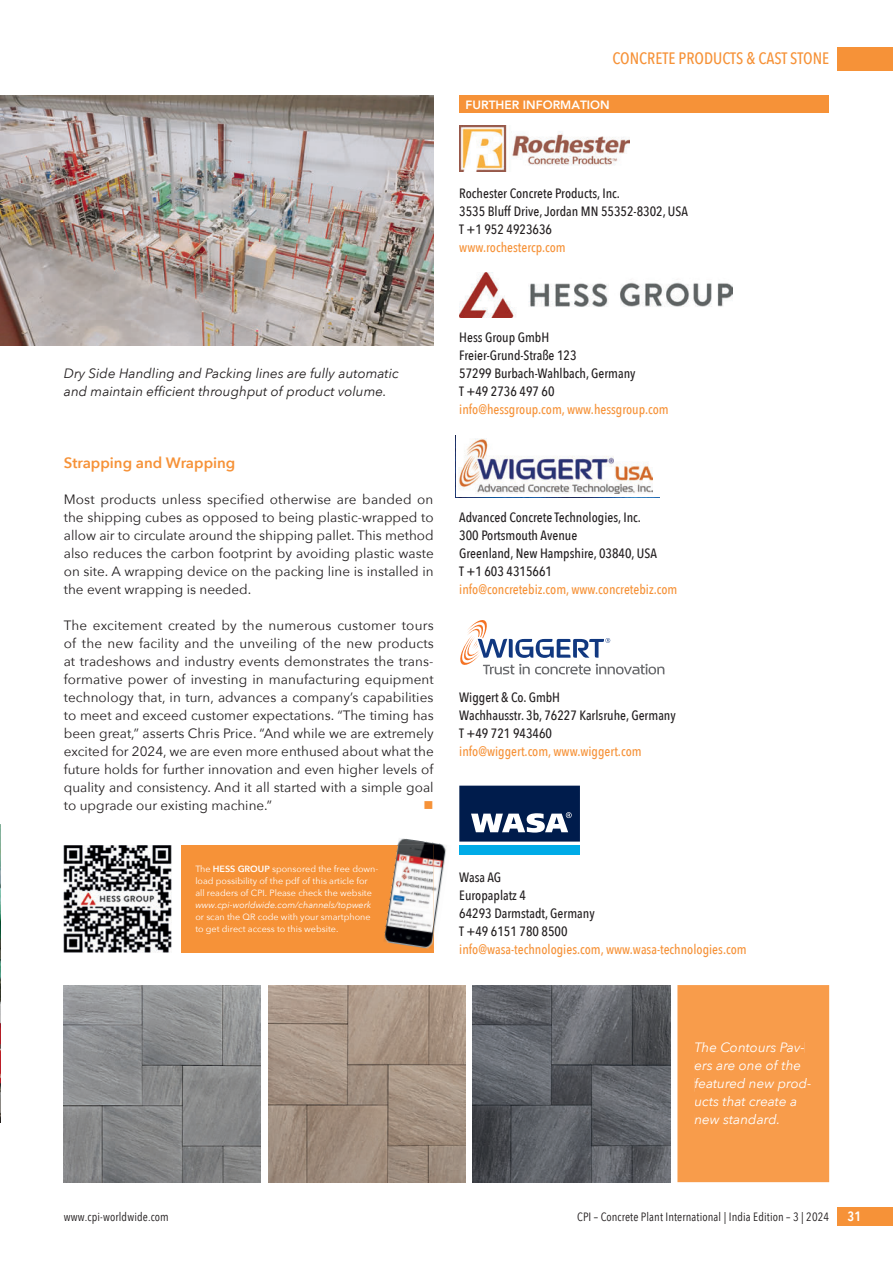
<style>
.page{position:relative;width:893px;height:1263px;background:#fff}
.page>*{position:absolute;margin:0;border:0;box-sizing:border-box;transform-origin:0 0}
.t1{font:500 16.5px "Avenir Next Condensed";color:#f69238}
.t2{font:600 15px "Avenir Next";color:#f69238}
.t3{font:13.5px/18px "Avenir Next";color:#231f20;text-align:justify}
.t4{font:500 13.5px/18px "Avenir Next Condensed";color:#231f20}
.t5{font:500 13.5px "Avenir Next Condensed";color:#f69238}
.t6{font:italic 13.5px/18px "Avenir Next";color:#231f20}
.t7{font:italic 13.5px/18px "Avenir Next";color:#fff}
.t8{font:600 13.5px "Avenir Next Condensed";color:#fff}
.t9{font:13.5px "Wingdings";color:#f69238}
.t10{font:12px "Avenir Next Condensed";letter-spacing:.01em;color:#231f20}
.t11{font:800 12px "Avenir";color:#fff}
.t12{font:9px/12px "Avenir Next";color:#fff}
.t13{font:italic 9px "Avenir Next";color:#fff}
.s1{font-weight:600}
</style>
<div class="page">
<div style="left:838px;top:47px;width:55px;height:23px;background:#f69238"></div>
<div style="left:838px;top:1208px;width:55px;height:18px;background:#f69238"></div>
<div style="left:459px;top:96px;width:370px;height:17px;background:#f69238"></div>
<img style="left:460px;top:125px;width:169px;height:46px">
<img style="left:459px;top:272px;width:274px;height:45px">
<div style="left:182px;top:845px;width:252px;height:107px;background:#f69238"></div>
<img style="left:64px;top:845px;width:107px;height:107px">
<img style="left:398px;top:838px;width:49px;height:112px">
<img style="left:384px;top:845px;width:50px;height:104px">
<div style="left:459px;top:786px;width:121px;height:56px;background:#001c4c"></div>
<div style="left:459px;top:845px;width:121px;height:10px;background:#00abe7"></div>
<svg style="left:471px;top:812px;width:101px;height:21px"></svg>
<img style="left:0;top:825px;width:1px;height:297px">
<img style="left:0;top:96px;width:434px;height:250px">
<img style="left:64px;top:985px;width:197px;height:197px">
<img style="left:268px;top:985px;width:197px;height:197px">
<img style="left:473px;top:985px;width:197px;height:197px">
<div style="left:677px;top:985px;width:152px;height:197px;background:#f89c4b"></div>
<div style="left:695px;top:1042px;width:109px;height:11px;background:#f89c4b"></div>
<div style="left:695px;top:1060px;width:106px;height:10px;background:#f89c4b"></div>
<div style="left:695px;top:1078px;width:116px;height:14px;background:#f89c4b"></div>
<div style="left:695px;top:1096px;width:102px;height:10px;background:#f89c4b"></div>
<div style="left:695px;top:1114px;width:84px;height:10px;background:#f89c4b"></div>
<img style="left:459px;top:439px;width:193px;height:54px">
<svg style="left:460px;top:620px;width:204px;height:55px"></svg>
<p class="t1" style="left:612px;top:49px;width:218px">CONCRETE PRODUCTS &amp; CAST STONE</p>
<p class="t11" style="left:466px;top:95px;width:146px">FURTHER INFORMATION</p>
<p class="t4" style="left:459px;top:184px;width:230px">Rochester Concrete Products, Inc.<br>3535 Bluff Drive, Jordan MN 55352-8302, USA<br>T +1 952 4923636</p>
<p class="t5" style="left:459px;top:239px;width:108px">www.rochestercp.com</p>
<p class="t6" style="left:64px;top:364px;width:337px">Dry Side Handling and Packing lines are fully automatic and maintain efficient throughput of product volume.</p>
<p class="t2" style="left:64px;top:450px;width:173px">Strapping and Wrapping</p>
<p class="t3" style="left:64px;top:490px;width:371px">Most products unless specified otherwise are banded on the shipping cubes as opposed to being plastic-wrapped to allow air to circulate around the shipping pallet. This method also reduces the carbon footprint by avoiding plastic waste on site. A wrapping device on the packing line is installed in the event wrapping is needed.</p>
<p class="t3" style="left:64px;top:616px;width:372px">The excitement created by the numerous customer tours of the new facility and the unveiling of the new products at tradeshows and industry events demonstrates the trans&shy;formative power of investing in manufacturing equipment technology that, in turn, advances a company’s capabilities to meet and exceed customer expectations. “The timing has been great,” asserts Chris Price. “And while we are extremely excited for 2024, we are even more enthused about what the future holds for further innovation and even higher levels of quality and consistency. And it all started with a simple goal to upgrade our existing machine.”</p>
<p class="t9" style="left:424px;top:798px;width:12px">■</p>
<p class="t12" style="left:195px;top:862px;width:185px">The <span class="s1">HESS GROUP</span> sponsored the free down - load possibility of the pdf of this article for all readers of CPI. Please check the website</p>
<p class="t13" style="left:195px;top:897px;width:177px">www.cpi-worldwide.com/channels/topwerk</p>
<p class="t12" style="left:195px;top:910px;width:177px">or scan the QR code with your smartphone to get direct access to this website.</p>
<p class="t4" style="left:459px;top:328px;width:178px">Hess Group GmbH<br>Freier-Grund-Straße 123<br>57299 Burbach-Wahlbach, Germany<br>T +49 2736 497 60</p>
<p class="t5" style="left:459px;top:401px;width:211px">info@hessgroup.com, www.hessgroup.com</p>
<p class="t4" style="left:459px;top:508px;width:199px">Advanced Concrete Technologies, Inc.<br>300 Portsmouth Avenue<br>Greenland, New Hampshire, 03840, USA<br>T +1 603 4315661</p>
<p class="t5" style="left:459px;top:581px;width:220px">info@concretebiz.com, www.concretebiz.com</p>
<p class="t4" style="left:459px;top:688px;width:218px">Wiggert &amp; Co. GmbH<br>Wachhausstr. 3b, 76227 Karlsruhe, Germany<br>T +49 721 943460</p>
<p class="t5" style="left:459px;top:743px;width:184px">info@wiggert.com, www.wiggert.com</p>
<p class="t4" style="left:459px;top:868px;width:137px">Wasa AG<br>Europaplatz 4<br>64293 Darmstadt, Germany<br>T +49 6151 780 8500</p>
<p class="t5" style="left:459px;top:941px;width:289px">info@wasa-technologies.com, www.wasa-technologies.com</p>
<p class="t7" style="left:694px;top:1038px;width:118px">The Contours Pav&shy;ers are one of the featured new prod&shy;ucts that create a new standard.</p>
<p class="t10" style="left:64px;top:1207px;width:107px">www.cpi-worldwide.com</p>
<p class="t10" style="left:577px;top:1207px;width:254px">CPI – Concrete Plant International | India Edition – 3 | 2024</p>
<p class="t8" style="left:847px;top:1205px;width:15px">31</p>
</div>
